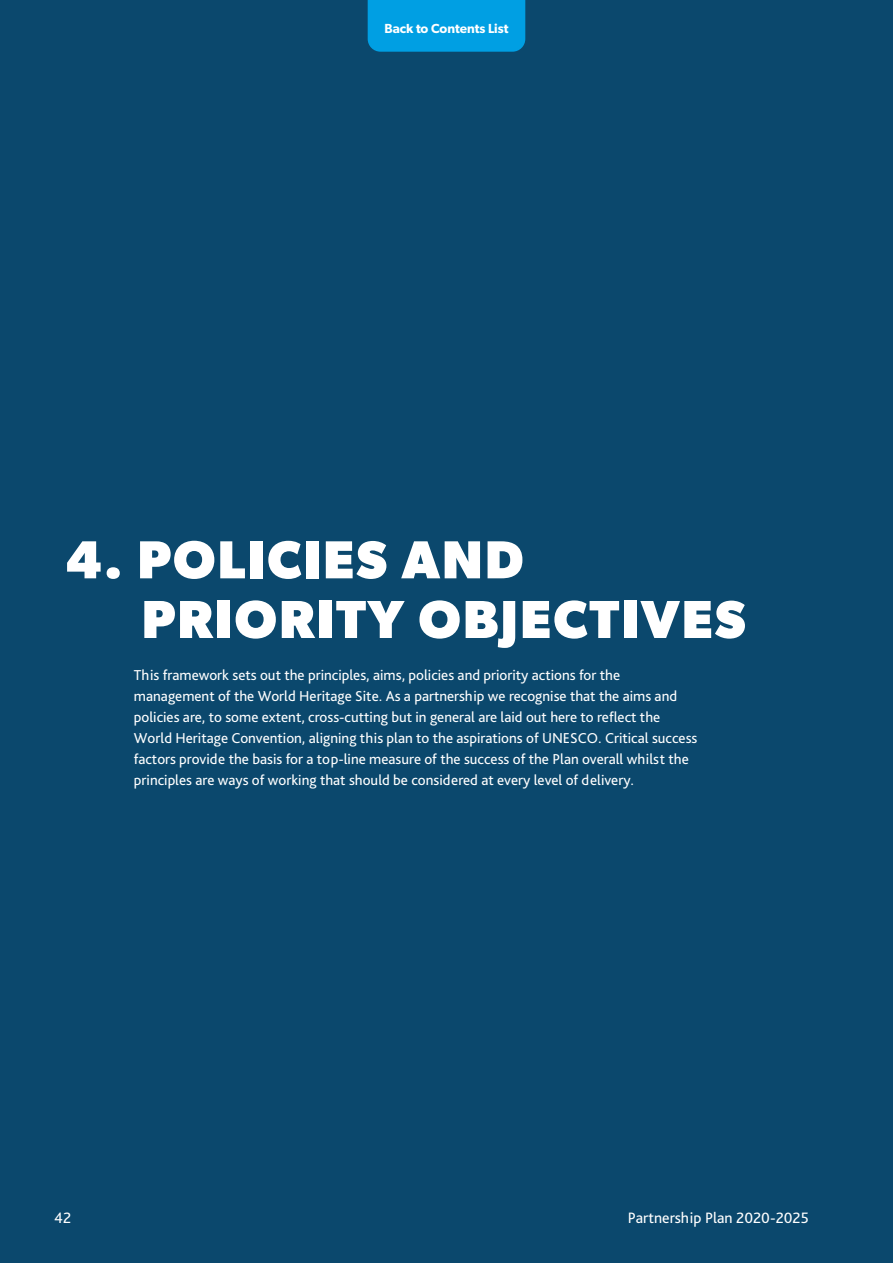
<style>
.page{position:relative;width:893px;height:1263px;background:#0b486d}
.page>*{position:absolute;margin:0;border:0;box-sizing:border-box;transform-origin:0 0}
.t1{font:700 53.7px/59.7px "Gibson";letter-spacing:.04em;color:#fff}
.t2{font:15.75px "Bliss Pro";color:#fff}
.t3{font:15px/21px "Bliss Pro";color:#fff}
.t4{font:600 13.2px "Gibson";color:#fff}
</style>
<div class="page">
<div style="left:368px;top:0;width:157px;height:52px;background:#009fe3"></div>
<p class="t4" style="left:384px;top:21px;width:125px">Back to Contents List</p>
<h1 class="t1" style="left:142px;top:529px;width:605px;text-indent:-76px">4. POLICIES AND<br>PRIORITY OBJECTIVES</h1>
<p class="t3" style="left:134px;top:664px;width:565px">This framework sets out the principles, aims, policies and priority actions for the management of the World Heritage Site. As a partnership we recognise that the aims and policies are, to some extent, cross-cutting but in general are laid out here to reflect the World Heritage Convention, aligning this plan to the aspirations of UNESCO. Critical success factors provide the basis for a top-line measure of the success of the Plan overall whilst the principles are ways of working that should be considered at every level of delivery.</p>
<p class="t2" style="left:54px;top:1208px;width:18px">42</p>
<p class="t2" style="left:628px;top:1208px;width:182px">Partnership Plan 2020-2025</p>
</div>
